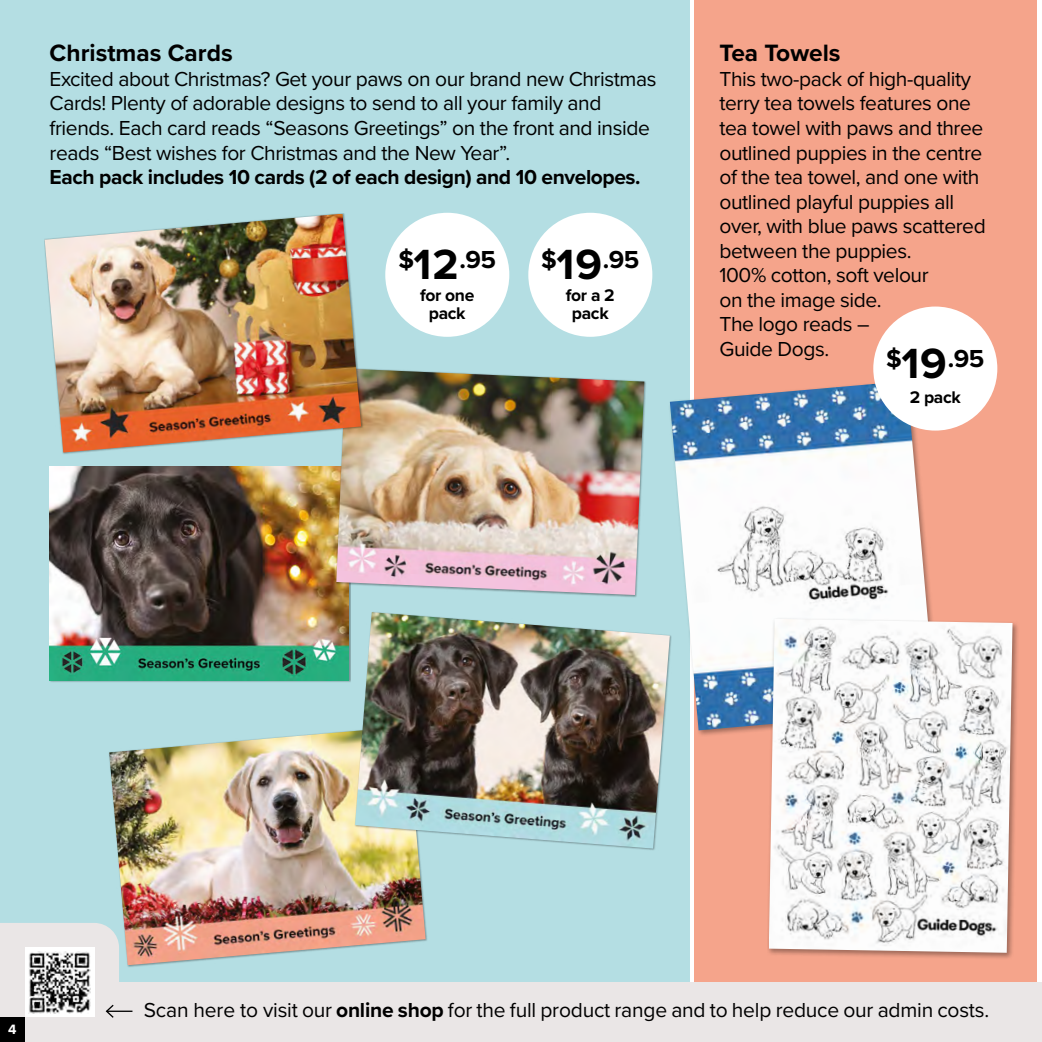
<style>
.page{position:relative;width:1042px;height:1042px;background:#fff}
.page>*{position:absolute;margin:0;border:0;box-sizing:border-box;transform-origin:0 0}
.t1{font:700 25.55px "Proxima Nova";color:#000}
.t2{font:700 24.5px "Proxima Nova";color:#000}
.t3{font:21px/24.5px "Proxima Nova";letter-spacing:-.02em;color:#000}
.t4{font:700 21px "Proxima Nova";letter-spacing:-.02em;color:#000}
.t5{font:700 17.5px/17.5px "Proxima Nova";letter-spacing:-.02em;color:#000;text-align:center}
.t6{font:700 14px "Proxima Nova";color:#fff}
.s1{font-size:43.75px}
.s2{font-weight:700}
</style>
<div class="page">
<div style="left:694px;top:0;width:343px;height:982px;background:#f5a48b"></div>
<div style="left:0;top:0;width:690px;height:982px;background:#b4dee3"></div>
<div style="left:0;top:982px;width:1042px;height:60px;background:#eae6e6"></div>
<div style="left:0;top:923px;width:119px;height:59px;background:#eae6e6"></div>
<div style="left:0;top:1017px;width:25px;height:25px;background:#000"></div>
<hr style="left:107px;top:1010px;width:25px;height:2px;background:#000">
<svg style="left:105px;top:1004px;width:10px;height:14px"></svg>
<div style="left:385px;top:213px;width:124px;height:124px;background:#fff;border-radius:50%"></div>
<div style="left:528px;top:213px;width:124px;height:124px;background:#fff;border-radius:50%"></div>
<div style="left:668px;top:379px;width:274px;height:358px;background:#000;opacity:.35"></div>
<img style="left:670px;top:381px;width:265px;height:349px">
<div style="left:767px;top:617px;width:252px;height:342px;background:#000;opacity:.35"></div>
<img style="left:769px;top:619px;width:243px;height:334px">
<div style="left:873px;top:306px;width:124px;height:124px;background:#fff;border-radius:50%"></div>
<img style="left:50px;top:466px;width:299px;height:214px">
<img style="left:336px;top:368px;width:308px;height:227px">
<img style="left:109px;top:730px;width:317px;height:235px">
<div style="left:44px;top:213px;width:320px;height:242px;background:#000;opacity:.35"></div>
<img style="left:45px;top:214px;width:316px;height:238px">
<div style="left:354px;top:612px;width:318px;height:239px;background:#000;opacity:.35"></div>
<img style="left:355px;top:612px;width:315px;height:236px">
<div style="left:25px;top:947px;width:69px;height:70px;background:#fff"></div>
<img style="left:29px;top:951px;width:61px;height:62px">
<p class="t2" style="left:50px;top:35px;width:185px">Christmas Cards</p>
<p class="t3" style="left:50px;top:66px;width:608px">Excited about Christmas? Get your paws on our brand new Christmas Cards! Plenty of adorable designs to send to all your family and friends. Each card reads “Seasons Greetings” on the front and inside reads “Best wishes for Christmas and the New Year”.</p>
<p class="t4" style="left:50px;top:161px;width:592px">Each pack includes 10 cards (2 of each design) and 10 envelopes.</p>
<p class="t1" style="left:398px;top:241px;width:99px">$<span class="s1">12</span>.95</p>
<p class="t5" style="left:420px;top:286px;width:56px">for one pack</p>
<p class="t1" style="left:541px;top:241px;width:100px">$<span class="s1">19</span>.95</p>
<p class="t5" style="left:566px;top:286px;width:50px">for a 2 pack</p>
<p class="t2" style="left:719px;top:35px;width:123px">Tea Towels</p>
<p class="t3" style="left:719px;top:66px;width:268px">This two-pack of high-quality terry tea towels features one tea towel with paws and three outlined puppies in the centre of the tea towel, and one with outlined playful puppies all over, with blue paws scattered between the puppies.<br>100% cotton, soft velour<br>on the image side.<br>The logo reads –<br>Guide Dogs.</p>
<p class="t1" style="left:886px;top:339px;width:100px">$<span class="s1">19</span>.95</p>
<p class="t5" style="left:910px;top:388px;width:53px">2 pack</p>
<p class="t6" style="left:8px;top:1019px;width:10px">4</p>
<p class="t3" style="left:144px;top:997px;width:847px">Scan here to visit our <span class="s2">online shop</span> for the full product range and to help reduce our admin costs.</p>
</div>
